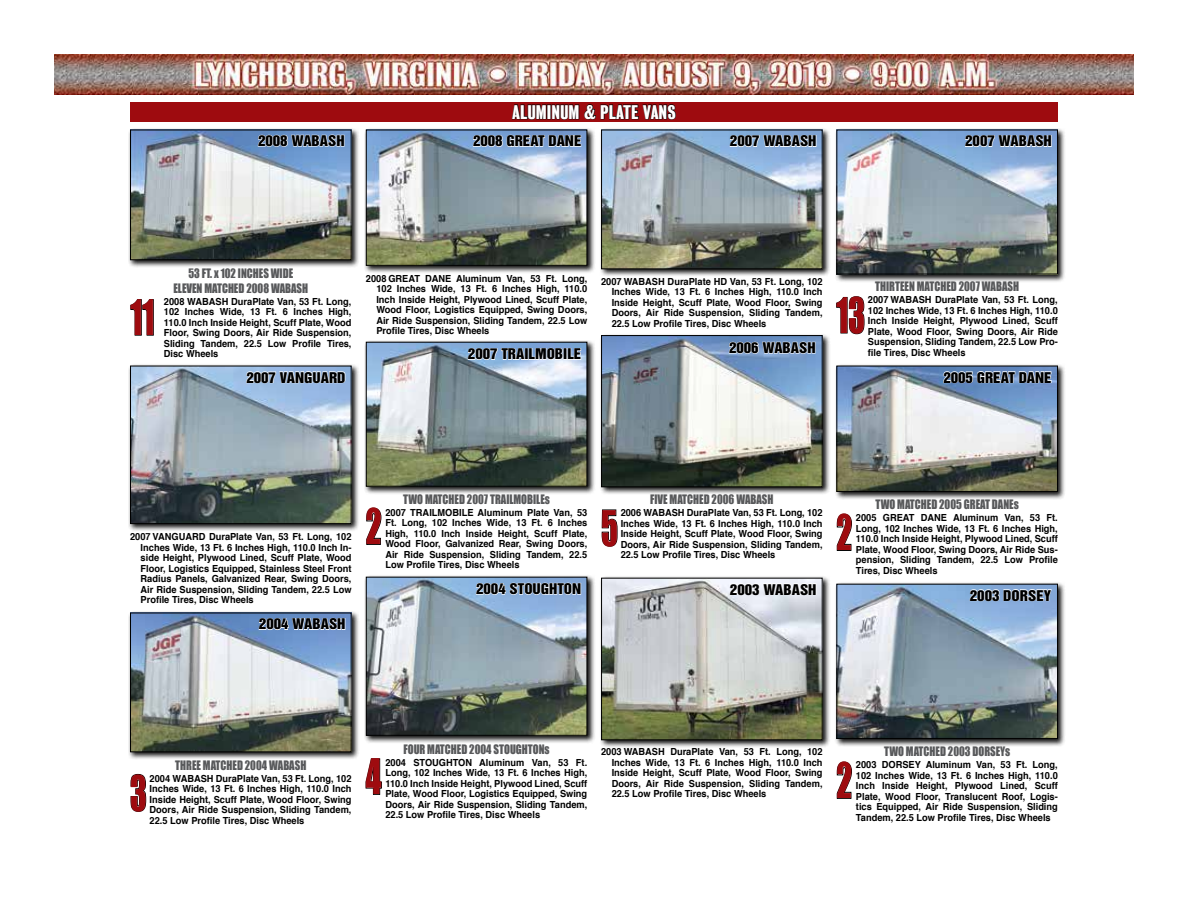
<style>
.page{position:relative;width:1188px;height:918px;background:#fff}
.page>*{position:absolute;margin:0;border:0;box-sizing:border-box;transform-origin:0 0}
.t1{font:45px "Impact";color:#9e0b0f;scale:.7 1}
.t2{font:18px "Bureau Grotesque One Seven";color:#fff;scale:1.05 1}
.t3{font:13.5px "Helvetica Inserat";color:#000;scale:1.1 1}
.t4{font:12px/15px "Impact";color:#58595b;text-align:center;scale:.9 1}
.t5{font:700 9.75px/10.5px "Helvetica";color:#000;text-align:justify;scale:.95 1}
</style>
<div class="page">
<img style="left:54px;top:54px;width:1080px;height:40px">
<div style="left:128px;top:128px;width:232px;height:140px;background:#000;opacity:.95"></div>
<img style="left:132px;top:132px;width:218px;height:126px">
<div style="left:130px;top:130px;width:222px;height:130px;border:1px solid #000"></div>
<svg style="left:258px;top:128px;width:87px;height:29px;background:#88a7cf"></svg>
<svg style="left:130px;top:299px;width:24px;height:37px"></svg>
<div style="left:130px;top:102px;width:928px;height:20px;background:#9e0b0f"></div>
<div style="left:364px;top:128px;width:232px;height:146px;background:#000;opacity:.95"></div>
<img style="left:368px;top:132px;width:217px;height:132px">
<div style="left:366px;top:130px;width:221px;height:136px;border:1px solid #000"></div>
<img style="left:473px;top:82px;width:203px;height:65px">
<div style="left:599px;top:128px;width:232px;height:149px;background:#000;opacity:.95"></div>
<img style="left:603px;top:132px;width:218px;height:135px">
<div style="left:601px;top:130px;width:222px;height:139px;border:1px solid #000"></div>
<svg style="left:730px;top:128px;width:87px;height:37px;background:#9ab7db"></svg>
<div style="left:834px;top:128px;width:232px;height:155px;background:#000;opacity:.95"></div>
<img style="left:838px;top:132px;width:218px;height:140px">
<div style="left:836px;top:130px;width:222px;height:144px;border:1px solid #000"></div>
<svg style="left:965px;top:128px;width:87px;height:37px;background:#92b0d7"></svg>
<svg style="left:836px;top:296px;width:29px;height:38px"></svg>
<div style="left:128px;top:364px;width:232px;height:168px;background:#000;opacity:.95"></div>
<img style="left:132px;top:368px;width:218px;height:154px">
<div style="left:130px;top:366px;width:222px;height:158px;border:1px solid #000"></div>
<svg style="left:246px;top:364px;width:100px;height:37px;background:#a6c0e0"></svg>
<div style="left:364px;top:340px;width:232px;height:155px;background:#000;opacity:.95"></div>
<img style="left:368px;top:344px;width:217px;height:141px">
<div style="left:366px;top:342px;width:221px;height:145px;border:1px solid #000"></div>
<svg style="left:467px;top:340px;width:115px;height:38px"></svg>
<svg style="left:366px;top:507px;width:16px;height:38px"></svg>
<div style="left:599px;top:333px;width:232px;height:162px;background:#000;opacity:.95"></div>
<img style="left:603px;top:337px;width:218px;height:148px">
<div style="left:601px;top:335px;width:222px;height:152px;border:1px solid #000"></div>
<svg style="left:729px;top:333px;width:87px;height:31px;background:#90aacd"></svg>
<svg style="left:601px;top:509px;width:17px;height:38px"></svg>
<div style="left:834px;top:364px;width:232px;height:136px;background:#000;opacity:.95"></div>
<img style="left:838px;top:368px;width:218px;height:122px">
<div style="left:836px;top:366px;width:222px;height:126px;border:1px solid #000"></div>
<svg style="left:943px;top:364px;width:109px;height:19px"></svg>
<svg style="left:837px;top:513px;width:15px;height:38px"></svg>
<div style="left:128px;top:611px;width:232px;height:149px;background:#000;opacity:.95"></div>
<img style="left:132px;top:615px;width:218px;height:135px">
<div style="left:130px;top:613px;width:222px;height:139px;border:1px solid #000"></div>
<svg style="left:258px;top:611px;width:88px;height:29px;background:#87a4cd"></svg>
<svg style="left:130px;top:774px;width:16px;height:38px"></svg>
<div style="left:364px;top:575px;width:232px;height:169px;background:#000;opacity:.95"></div>
<img style="left:368px;top:579px;width:217px;height:155px">
<div style="left:366px;top:577px;width:221px;height:159px;border:1px solid #000"></div>
<svg style="left:476px;top:582px;width:105px;height:13px"></svg>
<svg style="left:365px;top:758px;width:17px;height:37px"></svg>
<div style="left:599px;top:576px;width:232px;height:172px;background:#000;opacity:.95"></div>
<img style="left:603px;top:580px;width:218px;height:158px">
<div style="left:601px;top:578px;width:222px;height:162px;border:1px solid #000"></div>
<svg style="left:730px;top:576px;width:87px;height:30px"></svg>
<div style="left:834px;top:582px;width:232px;height:165px;background:#000;opacity:.95"></div>
<img style="left:838px;top:586px;width:218px;height:151px">
<div style="left:836px;top:584px;width:222px;height:155px;border:1px solid #000"></div>
<svg style="left:969px;top:589px;width:83px;height:12px"></svg>
<svg style="left:837px;top:761px;width:15px;height:38px"></svg>
<h3 class="t3" style="left:258px;top:133px;width:80px">2008 WABASH</h3>
<h2 class="t2" style="left:512px;top:102px;width:157px">ALUMINUM &amp; PLATE VANS</h2>
<h3 class="t3" style="left:473px;top:133px;width:100px">2008 GREAT DANE</h3>
<h3 class="t3" style="left:730px;top:133px;width:80px">2007 WABASH</h3>
<h3 class="t3" style="left:965px;top:133px;width:80px">2007 WABASH</h3>
<h1 class="t1" style="left:131px;top:283px;width:36px">11</h1>
<p class="t4" style="left:173px;top:265px;width:151px">53 FT. x 102 INCHES WIDE<br>ELEVEN MATCHED 2008 WABASH</p>
<p class="t5" style="left:164px;top:296px;width:199px">2008 WABASH DuraPlate Van, 53 Ft. Long, 102 Inches Wide, 13 Ft. 6 Inches High, 110.0 Inch Inside Height, Scuff Plate, Wood Floor, Swing Doors, Air Ride Suspension, Sliding Tandem, 22.5 Low Profile Tires, Disc Wheels</p>
<h3 class="t3" style="left:246px;top:369px;width:92px">2007 VANGUARD</h3>
<p class="t5" style="left:376px;top:273px;width:224px;text-indent:-10px">2008 GREAT DANE Aluminum Van, 53 Ft. Long, 102 Inches Wide, 13 Ft. 6 Inches High, 110.0<br>Inch Inside Height, Plywood Lined, Scuff Plate, Wood Floor, Logistics Equipped, Swing Doors, Air Ride Suspension, Sliding Tandem, 22.5 Low Profile Tires, Disc Wheels</p>
<h3 class="t3" style="left:468px;top:346px;width:105px">2007 TRAILMOBILE</h3>
<p class="t5" style="left:612px;top:276px;width:224px;text-indent:-10px">2007 WABASH DuraPlate HD Van, 53 Ft. Long, 102<br>Inches Wide, 13 Ft. 6 Inches High, 110.0 Inch Inside Height, Scuff Plate, Wood Floor, Swing Doors, Air Ride Suspension, Sliding Tandem, 22.5 Low Profile Tires, Disc Wheels</p>
<h3 class="t3" style="left:729px;top:340px;width:80px">2006 WABASH</h3>
<p class="t4" style="left:875px;top:279px;width:161px">THIRTEEN MATCHED 2007 WABASH</p>
<p class="t5" style="left:868px;top:295px;width:201px">2007 WABASH DuraPlate Van, 53 Ft. Long, 102 Inches Wide, 13 Ft. 6 Inches High, 110.0<br>Inch Inside Height, Plywood Lined, Scuff Plate, Wood Floor, Swing Doors, Air Ride Suspension, Sliding Tandem, 22.5 Low Pro&shy;file Tires, Disc Wheels</p>
<h1 class="t1" style="left:836px;top:280px;width:42px">13</h1>
<h3 class="t3" style="left:943px;top:369px;width:100px">2005 GREAT DANE</h3>
<p class="t5" style="left:141px;top:532px;width:224px;text-indent:-10px">2007 VANGUARD DuraPlate Van, 53 Ft. Long, 102<br>Inches Wide, 13 Ft. 6 Inches High, 110.0 Inch In&shy;side Height, Plywood Lined, Scuff Plate, Wood Floor, Logistics Equipped, Stainless Steel Front Radius Panels, Galvanized Rear, Swing Doors, Air Ride Suspension, Sliding Tandem, 22.5 Low Profile Tires, Disc Wheels</p>
<h3 class="t3" style="left:259px;top:616px;width:80px">2004 WABASH</h3>
<p class="t4" style="left:403px;top:491px;width:165px">TWO MATCHED 2007 TRAILMOBILEs</p>
<p class="t5" style="left:385px;top:507px;width:214px">2007 TRAILMOBILE Aluminum Plate Van, 53<br>Ft. Long, 102 Inches Wide, 13 Ft. 6 Inches High, 110.0 Inch Inside Height, Scuff Plate, Wood Floor, Galvanized Rear, Swing Doors, Air Ride Suspension, Sliding Tandem, 22.5<br>Low Profile Tires, Disc Wheels</p>
<h1 class="t1" style="left:366px;top:492px;width:24px">2</h1>
<p class="t4" style="left:650px;top:492px;width:139px">FIVE MATCHED 2006 WABASH</p>
<p class="t5" style="left:621px;top:508px;width:214px">2006 WABASH DuraPlate Van, 53 Ft. Long, 102<br>Inches Wide, 13 Ft. 6 Inches High, 110.0 Inch Inside Height, Scuff Plate, Wood Floor, Swing Doors, Air Ride Suspension, Sliding Tandem, 22.5 Low Profile Tires, Disc Wheels</p>
<h1 class="t1" style="left:601px;top:493px;width:26px">5</h1>
<p class="t4" style="left:875px;top:497px;width:161px">TWO MATCHED 2005 GREAT DANEs</p>
<p class="t5" style="left:856px;top:513px;width:214px">2005 GREAT DANE Aluminum Van, 53 Ft.<br>Long, 102 Inches Wide, 13 Ft. 6 Inches High, 110.0 Inch Inside Height, Plywood Lined, Scuff Plate, Wood Floor, Swing Doors, Air Ride Sus&shy;pension, Sliding Tandem, 22.5 Low Profile Tires, Disc Wheels</p>
<h1 class="t1" style="left:836px;top:498px;width:24px">2</h1>
<h3 class="t3" style="left:476px;top:581px;width:97px">2004 STOUGHTON</h3>
<h3 class="t3" style="left:730px;top:581px;width:80px">2003 WABASH</h3>
<h3 class="t3" style="left:970px;top:587px;width:75px">2003 DORSEY</h3>
<p class="t4" style="left:175px;top:757px;width:147px">THREE MATCHED 2004 WABASH</p>
<p class="t5" style="left:150px;top:773px;width:214px">2004 WABASH DuraPlate Van, 53 Ft. Long, 102<br>Inches Wide, 13 Ft. 6 Inches High, 110.0 Inch Inside Height, Scuff Plate, Wood Floor, Swing Doors, Air Ride Suspension, Sliding Tandem, 22.5 Low Profile Tires, Disc Wheels</p>
<h1 class="t1" style="left:130px;top:758px;width:25px">3</h1>
<p class="t4" style="left:403px;top:741px;width:164px">FOUR MATCHED 2004 STOUGHTONs</p>
<p class="t5" style="left:385px;top:757px;width:214px">2004 STOUGHTON Aluminum Van, 53 Ft.<br>Long, 102 Inches Wide, 13 Ft. 6 Inches High, 110.0 Inch Inside Height, Plywood Lined, Scuff Plate, Wood Floor, Logistics Equipped, Swing Doors, Air Ride Suspension, Sliding Tandem, 22.5 Low Profile Tires, Disc Wheels</p>
<h1 class="t1" style="left:366px;top:742px;width:24px">4</h1>
<p class="t5" style="left:612px;top:747px;width:224px;text-indent:-10px">2003 WABASH DuraPlate Van, 53 Ft. Long, 102<br>Inches Wide, 13 Ft. 6 Inches High, 110.0 Inch Inside Height, Scuff Plate, Wood Floor, Swing Doors, Air Ride Suspension, Sliding Tandem, 22.5 Low Profile Tires, Disc Wheels</p>
<p class="t4" style="left:884px;top:744px;width:141px">TWO MATCHED 2003 DORSEYs</p>
<p class="t5" style="left:856px;top:760px;width:214px">2003 DORSEY Aluminum Van, 53 Ft. Long, 102 Inches Wide, 13 Ft. 6 Inches High, 110.0<br>Inch Inside Height, Plywood Lined, Scuff Plate, Wood Floor, Translucent Roof, Logis&shy;tics Equipped, Air Ride Suspension, Sliding Tandem, 22.5 Low Profile Tires, Disc Wheels</p>
<h1 class="t1" style="left:836px;top:746px;width:24px">2</h1>
</div>
